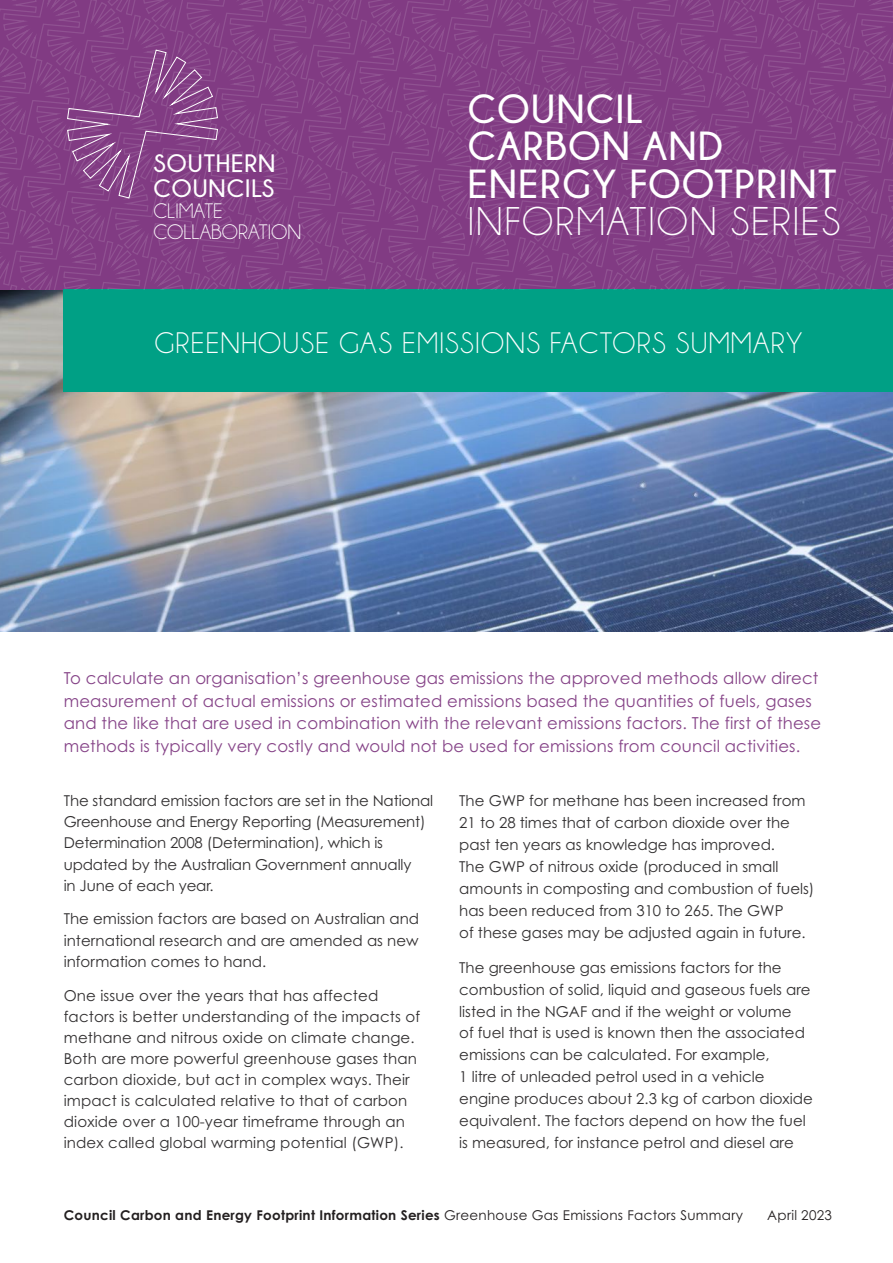
<style>
.page{position:relative;width:893px;height:1263px;background:#fff}
.page>*{position:absolute;margin:0;border:0;box-sizing:border-box;transform-origin:0 0}
.t1{font:700 40.5px/37.5px "Champagne&Limousines";letter-spacing:.04em;color:#fff}
.t2{font:40.5px "Champagne&Limousines";letter-spacing:.05em;color:#fff}
.t3{font:30px "Champagne&Limousines";letter-spacing:.04em;color:#fff}
.t4{font:700 25.05px/25.5px "Champagne&Limousines";letter-spacing:.04em;color:#fff}
.t5{font:21.15px/21.1px "Champagne&Limousines";color:#fff}
.t6{font:16.5px/22.5px "Century Gothic Pro";letter-spacing:.01em;color:#864488}
.t7{font:15px/21.9px "Century Gothic Pro";color:#323031}
.t8{font:700 13.5px "Century Gothic Pro";letter-spacing:.02em;color:#231f20}
.t9{font:13.5px "Century Gothic Pro";letter-spacing:.02em;color:#231f20}
.s1{font-weight:400}
</style>
<div class="page">
<img style="left:0;top:289px;width:893px;height:342px">
<div style="left:64px;top:289px;width:829px;height:103px;background:#00a085"></div>
<svg style="left:0;top:0;width:893px;height:289px;background:#844086"></svg>
<svg style="left:67px;top:49px;width:151px;height:150px;background:#8a498c"></svg>
<h3 class="t4" style="left:153px;top:150px;width:124px">SOUTHERN<br>COUNCILS</h3>
<h3 class="t5" style="left:153px;top:201px;width:149px">CLIMATE<br>COLLABORATION</h3>
<h1 class="t1" style="left:468px;top:90px;width:370px">COUNCIL<br>CARBON AND<br>ENERGY FOOTPRINT</h1>
<h1 class="t2" style="left:468px;top:201px;width:374px">INFORMATION SERIES</h1>
<h2 class="t3" style="left:154px;top:328px;width:649px">GREENHOUSE GAS EMISSIONS FACTORS SUMMARY</h2>
<p class="t6" style="left:64px;top:667px;width:759px">To calculate an organisation’s greenhouse gas emissions the approved methods allow direct measurement of actual emissions or estimated emissions based the quantities of fuels, gases and the like that are used in combination with the relevant emissions factors. The first of these methods is typically very costly and would not be used for emissions from council activities.</p>
<p class="t7" style="left:64px;top:790px;width:371px;line-height:21.1px">The standard emission factors are set in the National Greenhouse and Energy Reporting (Measurement)<br>Determination 2008 (Determination), which is updated by the Australian Government annually<br>in June of each year.</p>
<p class="t7" style="left:64px;top:908px;width:357px;line-height:21.1px;text-align:justify">The emission factors are based on Australian and international research and are amended as new information comes to hand.</p>
<p class="t7" style="left:64px;top:984px;width:358px;line-height:21.1px">One issue over the years that has affected factors is better understanding of the impacts of methane and nitrous oxide on climate change.<br>Both are more powerful greenhouse gases than carbon dioxide, but act in complex ways. Their impact is calculated relative to that of carbon dioxide over a 100-year timeframe through an index called global warming potential (GWP).</p>
<p class="t7" style="left:459px;top:790px;width:357px">The GWP for methane has been increased from 21 to 28 times that of carbon dioxide over the past ten years as knowledge has improved.<br>The GWP of nitrous oxide (produced in small amounts in composting and combustion of fuels) has been reduced from 310 to 265. The GWP<br>of these gases may be adjusted again in future.</p>
<p class="t7" style="left:459px;top:956px;width:355px">The greenhouse gas emissions factors for the combustion of solid, liquid and gaseous fuels are listed in the NGAF and if the weight or volume<br>of fuel that is used is known then the associated emissions can be calculated. For example,<br>1 litre of unleaded petrol used in a vehicle engine produces about 2.3 kg of carbon dioxide equivalent. The factors depend on how the fuel is measured, for instance petrol and diesel are</p>
<p class="t8" style="left:64px;top:1207px;width:681px">Council Carbon and Energy Footprint Information Series <span class="s1">Greenhouse Gas Emissions Factors Summary</span></p>
<p class="t9" style="left:767px;top:1207px;width:66px">April 2023</p>
</div>
